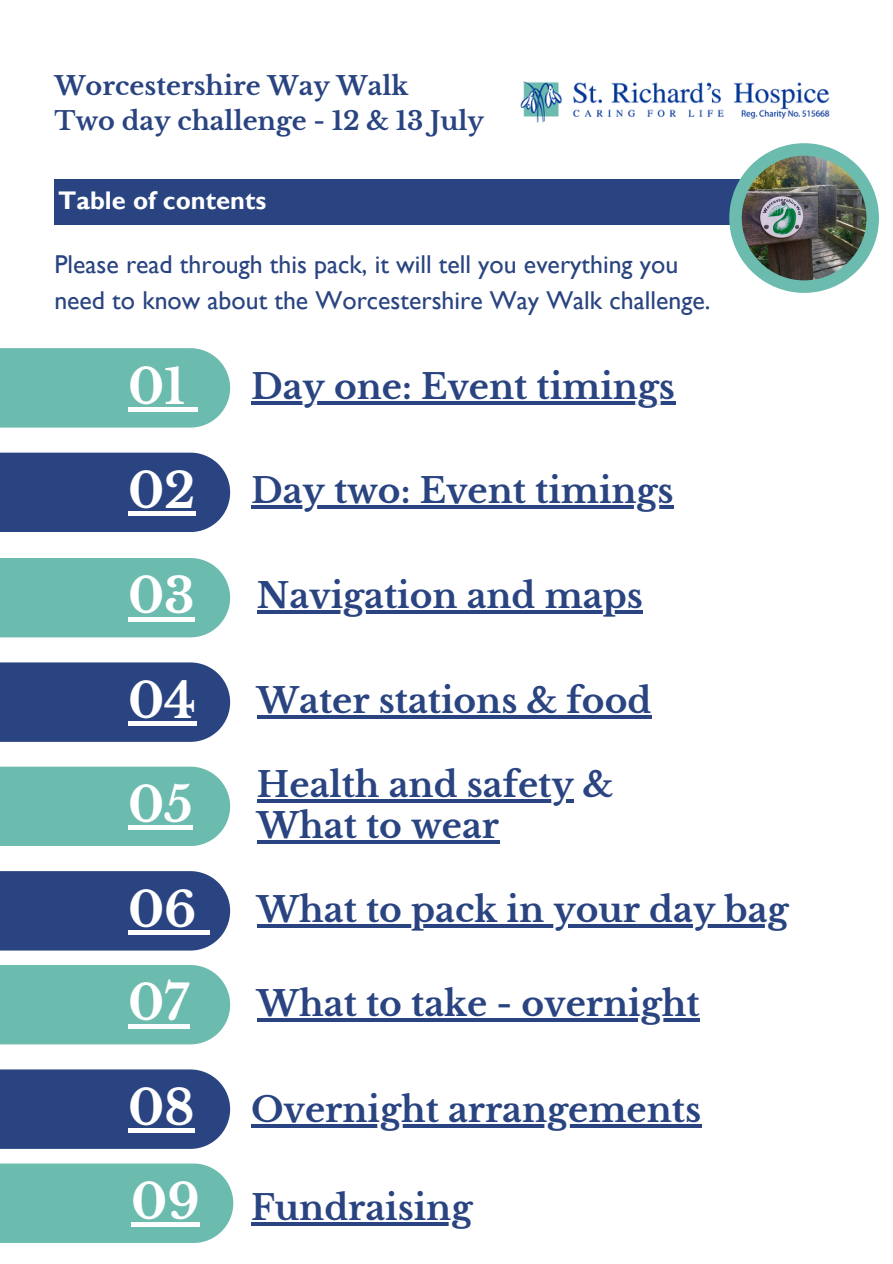
<style>
.page{position:relative;width:893px;height:1264px;background:#fff}
.page>*{position:absolute;margin:0;border:0;box-sizing:border-box;transform-origin:0 0}
.t1{font:700 48px "Libre Baskerville";color:#fff}
.t2{font:700 34.5px/40.5px "Libre Baskerville";color:#294481}
.t3{font:25.8px/36px "Gill Sans";color:#294481}
.t4{font:700 25.5px/34.8px "Libre Baskerville";color:#294481}
.t5{font:700 25.5px "Gill Sans";color:#fff}
</style>
<div class="page">
<img style="left:520px;top:81px;width:310px;height:42px">
<div style="left:54px;top:179px;width:793px;height:45px;background:#294481"></div>
<svg style="left:729px;top:143px;width:149px;height:150px"></svg>
<img style="left:741px;top:156px;width:125px;height:124px">
<div style="left:0;top:348px;width:230px;height:79px;background:#6bbbae"></div>
<hr style="left:128px;top:407px;width:57px;height:4px;background:#fff">
<hr style="left:185px;top:407px;width:13px;height:4px;background:#fff">
<hr style="left:251px;top:401px;width:424px;height:3px;background:#294481">
<hr style="left:257px;top:610px;width:385px;height:4px;background:#294481">
<hr style="left:257px;top:715px;width:260px;height:3px;background:#294481">
<hr style="left:517px;top:715px;width:65px;height:3px;background:#294481">
<hr style="left:582px;top:715px;width:69px;height:3px;background:#294481">
<hr style="left:257px;top:799px;width:316px;height:4px;background:#294481">
<hr style="left:257px;top:840px;width:242px;height:3px;background:#294481">
<hr style="left:257px;top:924px;width:531px;height:3px;background:#294481">
<div style="left:0;top:452px;width:230px;height:80px;background:#294481"></div>
<div style="left:128px;top:511px;width:67px;height:5px;background:#fff"></div>
<hr style="left:251px;top:505px;width:422px;height:3px;background:#294481">
<div style="left:0;top:558px;width:230px;height:79px;background:#6bbbae"></div>
<hr style="left:128px;top:617px;width:67px;height:4px;background:#fff">
<div style="left:0;top:662px;width:230px;height:80px;background:#294481"></div>
<hr style="left:128px;top:721px;width:68px;height:4px;background:#fff">
<div style="left:0;top:766px;width:230px;height:80px;background:#6bbbae"></div>
<div style="left:128px;top:825px;width:65px;height:5px;background:#fff"></div>
<div style="left:0;top:871px;width:230px;height:79px;background:#294481"></div>
<hr style="left:128px;top:930px;width:69px;height:4px;background:#fff">
<hr style="left:197px;top:930px;width:12px;height:4px;background:#fff">
<hr style="left:257px;top:1018px;width:442px;height:3px;background:#294481">
<hr style="left:251px;top:1222px;width:221px;height:3px;background:#294481">
<div style="left:0;top:965px;width:230px;height:79px;background:#6bbbae"></div>
<div style="left:128px;top:1023px;width:61px;height:5px;background:#fff"></div>
<div style="left:0;top:1069px;width:230px;height:79px;background:#294481"></div>
<hr style="left:128px;top:1128px;width:67px;height:4px;background:#fff">
<svg style="left:251px;top:1124px;width:450px;height:3px"></svg>
<div style="left:0;top:1163px;width:233px;height:79px;background:#6bbbae"></div>
<hr style="left:131px;top:1222px;width:69px;height:4px;background:#fff">
<p class="t4" style="left:54px;top:69px;width:431px">Worcestershire Way Walk<br>Two day challenge - 12 &amp; 13 July</p>
<p class="t5" style="left:58px;top:186px;width:209px">Table of contents</p>
<p class="t3" style="left:54px;top:246px;width:657px">Please read through this pack, it will tell you everything you need to know about the Worcestershire Way Walk challenge.</p>
<p class="t1" style="left:128px;top:357px;width:59px">01</p>
<p class="t2" style="left:251px;top:366px;width:425px">Day one: Event timings</p>
<p class="t1" style="left:128px;top:461px;width:69px">02</p>
<p class="t2" style="left:251px;top:470px;width:424px">Day two: Event timings</p>
<p class="t1" style="left:128px;top:567px;width:68px">03</p>
<p class="t1" style="left:128px;top:671px;width:70px">04</p>
<p class="t1" style="left:128px;top:775px;width:66px">05</p>
<h1 class="t1" style="left:128px;top:880px;width:70px">06</h1>
<h1 class="t1" style="left:128px;top:973px;width:62px">07</h1>
<h1 class="t2" style="left:257px;top:576px;width:387px">Navigation and maps</h1>
<h1 class="t2" style="left:257px;top:680px;width:396px">Water stations &amp; food</h1>
<p class="t2" style="left:257px;top:765px;width:358px">Health and safety &amp;<br>What to wear</p>
<p class="t2" style="left:257px;top:889px;width:533px">What to pack in your day bag</p>
<h1 class="t2" style="left:257px;top:983px;width:444px">What to take - overnight</h1>
<h1 class="t1" style="left:128px;top:1078px;width:68px">08</h1>
<h1 class="t2" style="left:251px;top:1089px;width:451px">Overnight arrangements</h1>
<h1 class="t1" style="left:131px;top:1172px;width:70px">09</h1>
<h1 class="t2" style="left:251px;top:1187px;width:223px">Fundraising</h1>
</div>
